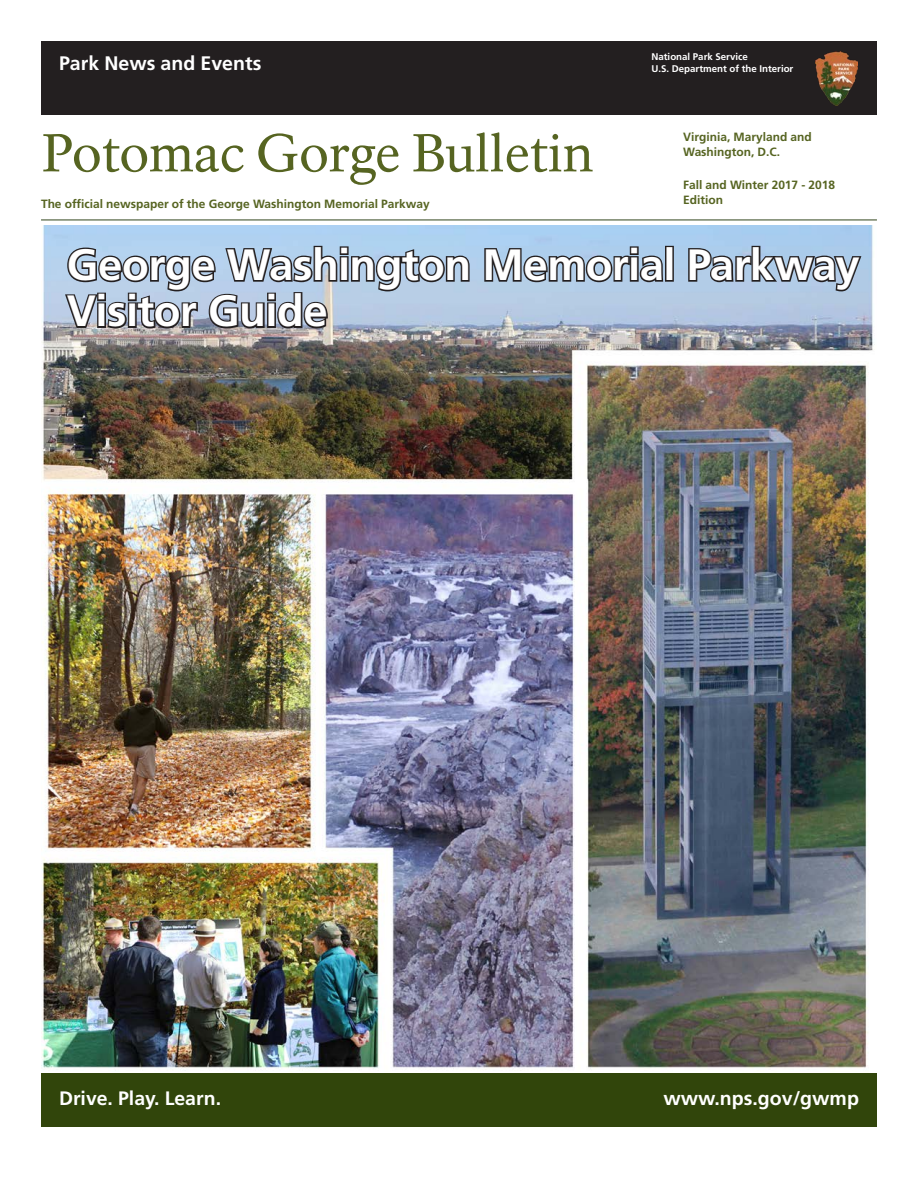
<style>
.page{position:relative;width:918px;height:1188px;background:#fff}
.page>*{position:absolute;margin:0;border:0;box-sizing:border-box;transform-origin:0 0}
.Newspaper_title{font:52.5px "NPS Rawlinson OT Old";color:#566421}
.A_Visitor_s_Guide{font:700 43.8px/46.2px "Frutiger LT Std";letter-spacing:-.015em;color:#fff}
.Bottom-band__Chartin{font:700 19.5px "Frutiger LT Std";color:#fff}
.Black-band__Park_New{font:700 19.5px "Frutiger LT Std";color:#fff}
.Bottom-band_URL{font:700 19.5px "Frutiger LT Std";color:#fff}
.Title-band__Site_nam{font:700 12px/15px "Frutiger LT Std";color:#566421}
.Black-band__NPS_DOI{font:700 9.75px/12px "Frutiger LT Std";color:#fff}
</style>
<div class="page">
<img style="left:41px;top:225px;width:834px;height:846px">
<div style="left:41px;top:41px;width:836px;height:73px;background:#231f20"></div>
<svg style="left:483px;top:245px;width:182px;height:39px"></svg>
<div style="left:665px;top:246px;width:9px;height:36px;border:3px solid #231f20"></div>
<svg style="left:687px;top:244px;width:177px;height:49px"></svg>
<svg style="left:63px;top:244px;width:408px;height:86px"></svg>
<div style="left:41px;top:1073px;width:836px;height:54px;background:#31450b"></div>
<img style="left:816px;top:52px;width:41px;height:53px">
<hr style="left:41px;top:220px;width:836px;height:1px;background:#31451b">
<p class="Black-band__Park_New" style="left:59px;top:51px;width:204px">Park News and Events</p>
<p class="Black-band__NPS_DOI" style="left:651px;top:51px;width:143px">National Park Service<br>U.S. Department of the Interior</p>
<p class="Title-band__Site_nam" style="left:683px;top:129px;width:130px">Virginia, Maryland and<br>Washington, D.C.</p>
<p class="Title-band__Site_nam" style="left:683px;top:177px;width:153px">Fall and Winter 2017 - 2018<br>Edition</p>
<p class="Newspaper_title" style="left:41px;top:121px;width:554px">Potomac Gorge Bulletin</p>
<p class="Title-band__Site_nam" style="left:41px;top:196px;width:390px">The official newspaper of the George Washington Memorial Parkway</p>
<p class="A_Visitor_s_Guide" style="left:67px;top:242px;width:795px">George Washington Memorial Parkway<br>Visitor Guide</p>
<p class="Bottom-band__Chartin" style="left:59px;top:1087px;width:164px">Drive. Play. Learn.</p>
<p class="Bottom-band_URL" style="left:663px;top:1087px;width:197px">www.nps.gov/gwmp</p>
</div>
